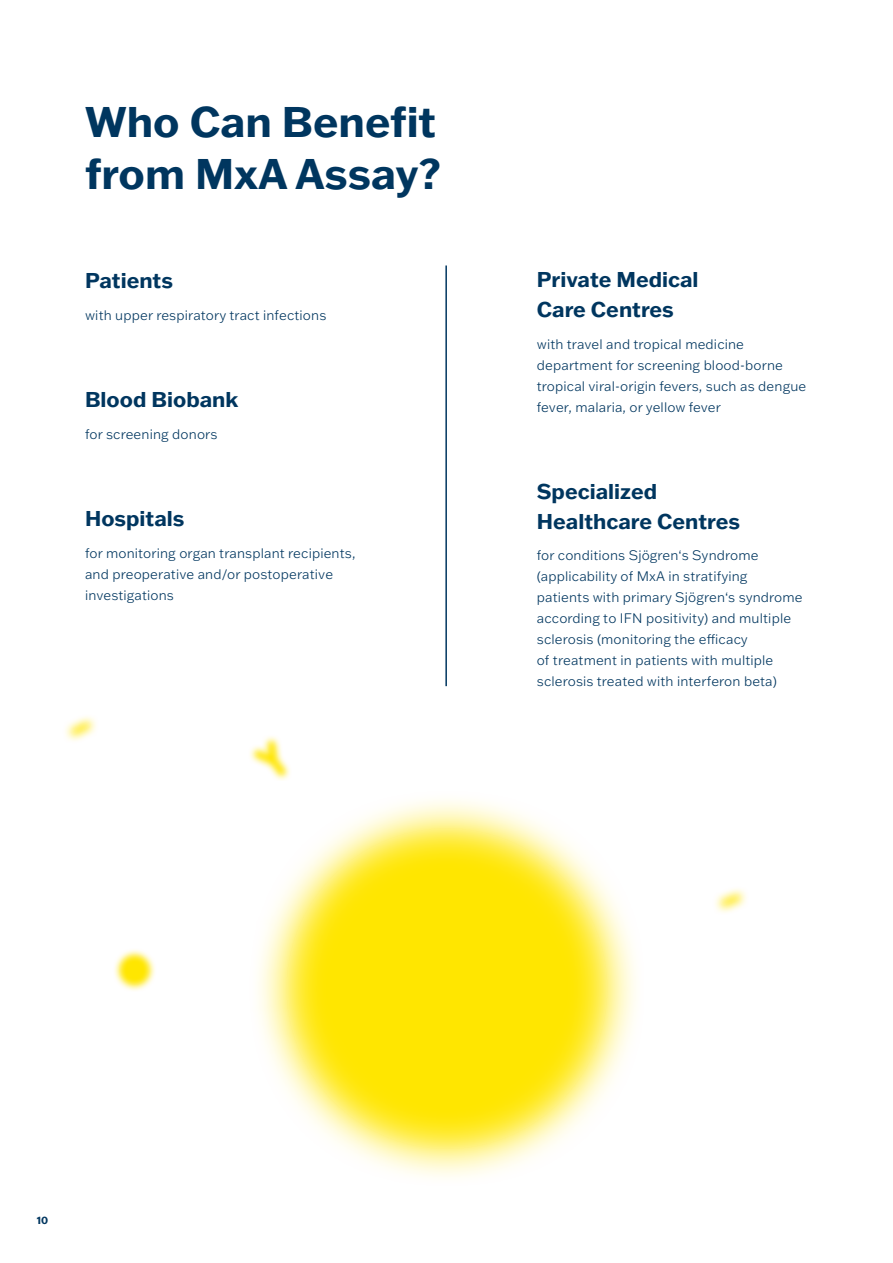
<style>
.page{position:relative;width:893px;height:1263px;background:#fff}
.page>*{position:absolute;margin:0;border:0;box-sizing:border-box;transform-origin:0 0}
.t1{font:700 42px/52.5px "Franklin Gothic ATF";color:#00365f}
.t2{font:700 21px/30px "Franklin Gothic ATF";color:#00365f}
.t3{font:300 13.5px/21px "Franklin Gothic ATF";letter-spacing:.01em;color:#00365f}
.t4{font:700 10.5px "Franklin Gothic ATF";color:#00365f}
</style>
<div class="page">
<svg style="left:258px;top:800px;width:378px;height:377px"></svg>
<svg style="left:287px;top:828px;width:320px;height:321px;background:#ffe715"></svg>
<svg style="left:715px;top:889px;width:32px;height:24px"></svg>
<svg style="left:720px;top:894px;width:21px;height:12px"></svg>
<svg style="left:114px;top:950px;width:41px;height:41px"></svg>
<svg style="left:117px;top:953px;width:34px;height:33px"></svg>
<svg style="left:250px;top:736px;width:40px;height:44px"></svg>
<svg style="left:254px;top:740px;width:32px;height:35px"></svg>
<svg style="left:65px;top:716px;width:31px;height:25px"></svg>
<svg style="left:70px;top:721px;width:21px;height:14px"></svg>
<hr style="left:445px;top:265px;width:2px;height:421px;background:#00365f">
<h1 class="t1" style="left:85px;top:94px;width:357px">Who Can Benefit from MxA Assay?</h1>
<h2 class="t2" style="left:85px;top:265px;width:89px">Patients</h2>
<h2 class="t2" style="left:537px;top:264px;width:163px">Private Medical<br>Care Centres</h2>
<p class="t3" style="left:85px;top:304px;width:243px">with upper respiratory tract infections</p>
<h2 class="t2" style="left:85px;top:384px;width:155px">Blood Biobank</h2>
<p class="t3" style="left:85px;top:423px;width:134px">for screening donors</p>
<p class="t3" style="left:537px;top:333px;width:271px">with travel and tropical medicine department for screening blood-borne tropical viral-origin fevers, such as dengue fever, malaria, or yellow fever</p>
<h2 class="t2" style="left:537px;top:476px;width:122px">Specialized</h2>
<h2 class="t2" style="left:85px;top:503px;width:101px">Hospitals</h2>
<h2 class="t2" style="left:537px;top:506px;width:205px">Healthcare Centres</h2>
<p class="t3" style="left:85px;top:542px;width:272px">for monitoring organ transplant recipients, and preoperative and/or postoperative investigations</p>
<p class="t3" style="left:537px;top:544px;width:267px">for conditions Sjögren‘s Syndrome (applicability of MxA in stratifying patients with primary Sjögren‘s syndrome according to IFN positivity) and multiple sclerosis (monitoring the efficacy<br>of treatment in patients with multiple sclerosis treated with interferon beta)</p>
<p class="t4" style="left:37px;top:1213px;width:13px">10</p>
</div>
